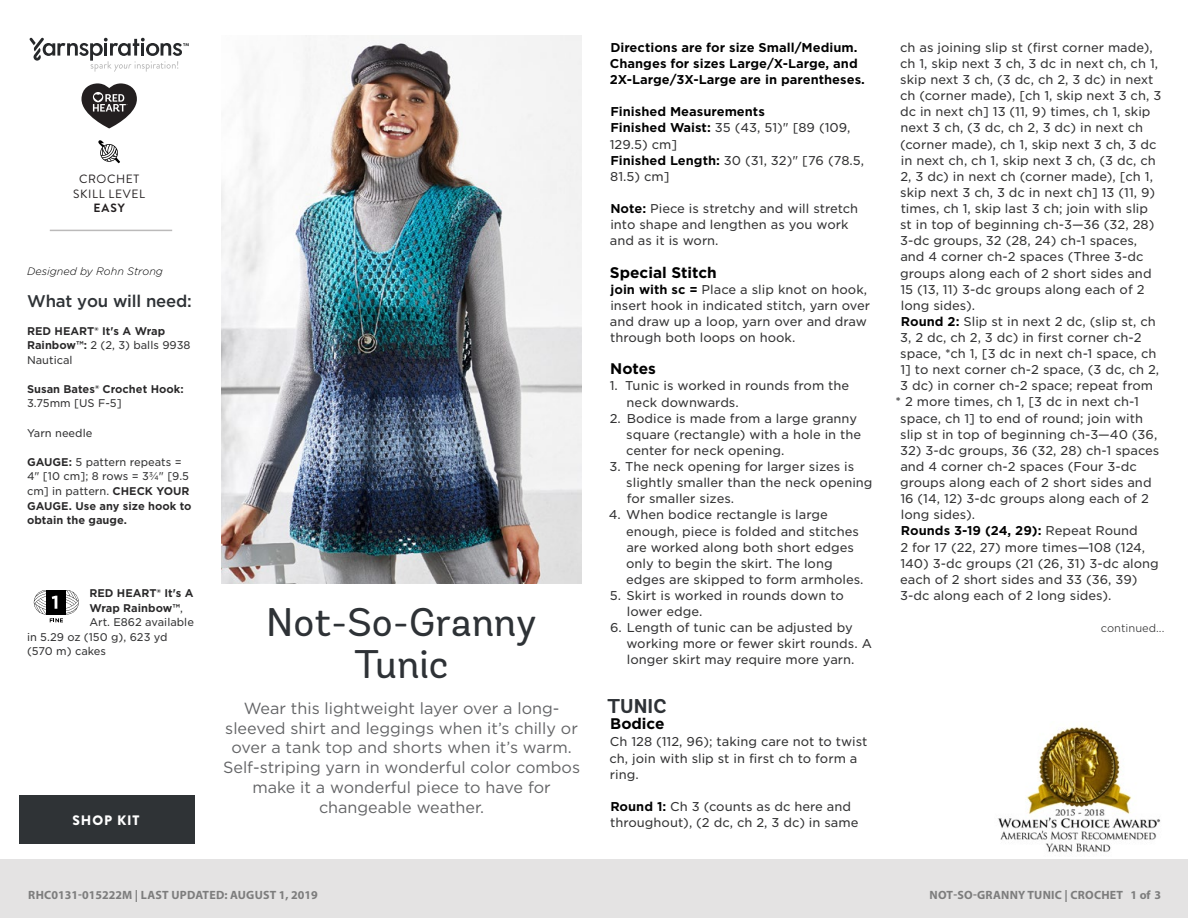
<style>
.page{position:relative;width:1188px;height:918px;background:#fff}
.page>*{position:absolute;margin:0;border:0;box-sizing:border-box;transform-origin:0 0}
.t1{font:39.9px "Andes Rounded";color:#2e3236}
.t2{font:700 19.95px "Andes Rounded";color:#2e3236}
.t3{font:500 16.95px "Gotham";color:#58595b}
.t4{font:500 16.95px "Gotham";letter-spacing:-.01em;color:#2e3236}
.t5{font:16.05px/20px "Gotham";color:#636466;text-align:center}
.t6{font:700 15.3px "Gotham";color:#000}
.t7{font:900 13.65px "Brandon Grotesque";letter-spacing:.065em;color:#fff}
.t8{font:12.3px/16px "Gotham S Sm";color:#333334}
.t9{font:700 12.3px/16px "Gotham S Sm";color:#000}
.t10{font:700 12px "Myriad Pro";letter-spacing:.02em;color:#7d7d7d}
.Skill_Level{font:12px "Brandon Grotesque";letter-spacing:.05em;color:#231f20}
.Skill_Level-2{font:700 12px "Brandon Grotesque";color:#231f20}
.t11{font:700 10.8px/14.5px "Gotham S Sm";color:#292829}
.t12{font:10.8px "Gotham S Sm";color:#333334}
.t13{font:italic 300 10.8px "Gotham Rounded";color:#000}
.t14{font:300 10.8px "Gotham S Sm";color:#333334}
.s1{font-weight:400;color:#333334}
.s2{font-weight:700;color:#e31837}
.s3{font-weight:700;color:#000}
.s4{color:#2e2e2f}
</style>
<div class="page">
<svg style="left:34px;top:590px;width:45px;height:32px"></svg>
<img style="left:221px;top:36px;width:361px;height:548px">
<img style="left:998px;top:726px;width:163px;height:126px">
<div style="left:0;top:860px;width:1188px;height:58px;background:#e4e3e3"></div>
<svg style="left:98px;top:140px;width:22px;height:23px"></svg>
<svg style="left:30px;top:38px;width:159px;height:34px"></svg>
<svg style="left:81px;top:83px;width:56px;height:45px"></svg>
<hr style="left:50px;top:230px;width:122px;height:1px;background:#bbbaba">
<div style="left:19px;top:795px;width:175px;height:48px;background:#2f3336"></div>
<p class="Skill_Level" style="left:79px;top:171px;width:62px">CROCHET</p>
<p class="Skill_Level" style="left:73px;top:185px;width:73px">SKILL LEVEL</p>
<p class="Skill_Level-2" style="left:94px;top:200px;width:33px">EASY</p>
<p class="t13" style="left:27px;top:264px;width:137px">Designed by Rohn Strong</p>
<p class="t4" style="left:27px;top:290px;width:166px">What you will need:</p>
<p class="t11" style="left:27px;top:323px;width:165px">RED HEART® It's A Wrap<br>Rainbow™: <span class="s1">2 (2, 3) balls 9938<br>Nautical</span></p>
<p class="t11" style="left:27px;top:382px;width:158px">Susan Bates® Crochet Hook:<br><span class="s1">3.75mm [US F-5]</span></p>
<p class="t12" style="left:27px;top:425px;width:67px">Yarn needle</p>
<p class="t11" style="left:27px;top:454px;width:166px">GAUGE: <span class="s1">5 pattern repeats =<br>4" [10 cm]; 8 rows = 3¾" [9.5 cm] in pattern.</span> CHECK YOUR<br>GAUGE. Use any size hook to obtain the gauge.</p>
<p class="t11" style="left:89px;top:586px;width:106px">RED HEART® It's A</p>
<p class="t11" style="left:89px;top:600px;width:95px">Wrap Rainbow™<span class="s1">,</span></p>
<p class="t12" style="left:89px;top:615px;width:106px">Art. E862 available</p>
<p class="t12" style="left:27px;top:630px;width:142px">in 5.29 oz (150 g), 623 yd</p>
<p class="t12" style="left:27px;top:644px;width:81px">(570 m) cakes</p>
<p class="t7" style="left:72px;top:810px;width:69px">SHOP KIT</p>
<p class="t1" style="left:266px;top:598px;width:272px">Not-So-Granny</p>
<p class="t1" style="left:355px;top:640px;width:96px">Tunic</p>
<p class="t5" style="left:223px;top:698px;width:358px">Wear this lightweight layer over a long&shy;sleeved shirt and leggings when it’s chilly or over a tank top and shorts when it’s warm.<br>Self-striping yarn in wonderful color combos make it a wonderful piece to have for changeable weather.</p>
<p class="t3" style="left:27px;top:875px;width:375px">Find more ideas &amp; inspiration: <span class="s2">redheart.com</span></p>
<p class="t10" style="left:28px;top:887px;width:291px">RHC0131-015222M | LAST UPDATED: AUGUST 1, 2019</p>
<p class="t9" style="left:610px;top:39px;width:257px">Directions are for size Small/Medium.<br>Changes for sizes Large/X-Large, and<br>2X-Large/3X-Large are in parentheses.</p>
<p class="t8" style="left:610px;top:104px;width:256px"><span class="s3">Finished Measurements<br>Finished Waist:</span> 35 (43, 51)" [89 (109,<br>129.5) cm]<br><span class="s3">Finished Length:</span> 30 (31, 32)" [76 (78.5,<br>81.5) cm]</p>
<p class="t8" style="left:610px;top:200px;width:250px"><span class="s3">Note:</span> Piece is stretchy and will stretch into shape and lengthen as you work and as it is worn.</p>
<p class="t6" style="left:610px;top:262px;width:108px">Special Stitch</p>
<p class="t8" style="left:610px;top:281px;width:262px"><span class="s3">join with sc =</span> Place a slip knot on hook, insert hook in indicated stitch, yarn over and draw up a loop, yarn over and draw through both loops on hook.</p>
<p class="t6" style="left:610px;top:359px;width:47px">Notes</p>
<p class="t8" style="left:627px;top:378px;width:224px;text-indent:-17px">1. Tunic is worked in rounds from the neck downwards.</p>
<p class="t8" style="left:626px;top:410px;width:237px;text-indent:-16px">2. Bodice is made from a large granny square (rectangle) with a hole in the center for neck opening.</p>
<p class="t8" style="left:626px;top:458px;width:248px;text-indent:-17px">3. The neck opening for larger sizes is slightly smaller than the neck opening for smaller sizes.</p>
<p class="t8" style="left:626px;top:507px;width:239px;text-indent:-17px">4. When bodice rectangle is large enough, piece is folded and stitches are worked along both short edges only to begin the skirt. The long edges are skipped to form armholes.</p>
<p class="t8" style="left:627px;top:587px;width:219px;text-indent:-17px">5. Skirt is worked in rounds down to lower edge.</p>
<p class="t8" style="left:627px;top:619px;width:247px;text-indent:-16px">6. Length of tunic can be adjusted by working more or fewer skirt rounds. <span class="s4">A </span>longer skirt may require more yarn.</p>
<p class="t2" style="left:608px;top:694px;width:60px">TUNIC</p>
<p class="t6" style="left:610px;top:713px;width:56px">Bodice</p>
<p class="t8" style="left:610px;top:734px;width:260px">Ch 128 (112, 96); taking care not to twist ch, join with slip st in first ch to form a ring.</p>
<p class="t8" style="left:610px;top:798px;width:250px"><span class="s3">Round 1:</span> Ch 3 (counts as dc here and throughout), (2 dc, ch 2, 3 dc) in same</p>
<p class="t8" style="left:900px;top:39px;width:254px">ch as joining slip st (first corner made),</p>
<p class="t8" style="left:900px;top:55px;width:260px">ch 1, skip next 3 ch, 3 dc in next ch, ch 1,</p>
<p class="t8" style="left:900px;top:71px;width:255px">skip next 3 ch, (3 dc, ch 2, 3 dc) in next</p>
<p class="t8" style="left:900px;top:87px;width:263px">ch (corner made), [ch 1, skip next 3 ch, 3</p>
<p class="t8" style="left:900px;top:104px;width:252px">dc in next ch] 13 (11, 9) times, ch 1, skip</p>
<p class="t8" style="left:901px;top:120px;width:244px">next 3 ch, (3 dc, ch 2, 3 dc) in next ch</p>
<p class="t8" style="left:900px;top:136px;width:258px">(corner made), ch 1, skip next 3 ch, 3 dc</p>
<p class="t8" style="left:901px;top:152px;width:257px">in next ch, ch 1, skip next 3 ch, (3 dc, ch</p>
<p class="t8" style="left:900px;top:168px;width:254px">2, 3 dc) in next ch (corner made), [ch 1,</p>
<p class="t8" style="left:900px;top:184px;width:257px">skip next 3 ch, 3 dc in next ch] 13 (11, 9)</p>
<p class="t8" style="left:901px;top:200px;width:249px">times, ch 1, skip last 3 ch; join with slip</p>
<p class="t8" style="left:900px;top:216px;width:256px">st in top of beginning ch-3—36 (32, 28)</p>
<p class="t8" style="left:900px;top:233px;width:239px">3-dc groups, 32 (28, 24) ch-1 spaces,</p>
<p class="t8" style="left:900px;top:249px;width:245px">and 4 corner ch-2 spaces (Three 3-dc</p>
<p class="t8" style="left:900px;top:265px;width:253px">groups along each of 2 short sides and</p>
<p class="t8" style="left:900px;top:281px;width:246px">15 (13, 11) 3-dc groups along each of 2</p>
<p class="t8" style="left:901px;top:297px;width:76px">long sides).</p>
<p class="t8" style="left:901px;top:313px;width:256px"><span class="s3">Round 2:</span> Slip st in next 2 dc, (slip st, ch</p>
<p class="t8" style="left:900px;top:329px;width:243px">3, 2 dc, ch 2, 3 dc) in first corner ch-2</p>
<p class="t8" style="left:900px;top:345px;width:258px">space, *ch 1, [3 dc in next ch-1 space, ch</p>
<p class="t8" style="left:900px;top:361px;width:260px">1] to next corner ch-2 space, (3 dc, ch 2,</p>
<p class="t8" style="left:900px;top:378px;width:254px">3 dc) in corner ch-2 space; repeat from</p>
<p class="t8" style="left:896px;top:394px;width:245px">* 2 more times, ch 1, [3 dc in next ch-1</p>
<p class="t8" style="left:900px;top:410px;width:244px">space, ch 1] to end of round; join with</p>
<p class="t8" style="left:900px;top:426px;width:259px">slip st in top of beginning ch-3—40 (36,</p>
<p class="t8" style="left:900px;top:442px;width:261px">32) 3-dc groups, 36 (32, 28) ch-1 spaces and 4 corner ch-2 spaces (Four 3-dc groups along each of 2 short sides and 16 (14, 12) 3-dc groups along each of 2 long sides).<br><span class="s3">Rounds 3-19 (24, 29):</span> Repeat Round<br>2 for 17 (22, 27) more times—108 (124, 140) 3-dc groups (21 (26, 31) 3-dc along each of 2 short sides and 33 (36, 39)<br>3-dc along each of 2 long sides).</p>
<p class="t14" style="left:1101px;top:621px;width:65px">continued...</p>
<p class="t10" style="left:930px;top:887px;width:233px">NOT-SO-GRANNY TUNIC | CROCHET 1 of 3</p>
</div>
